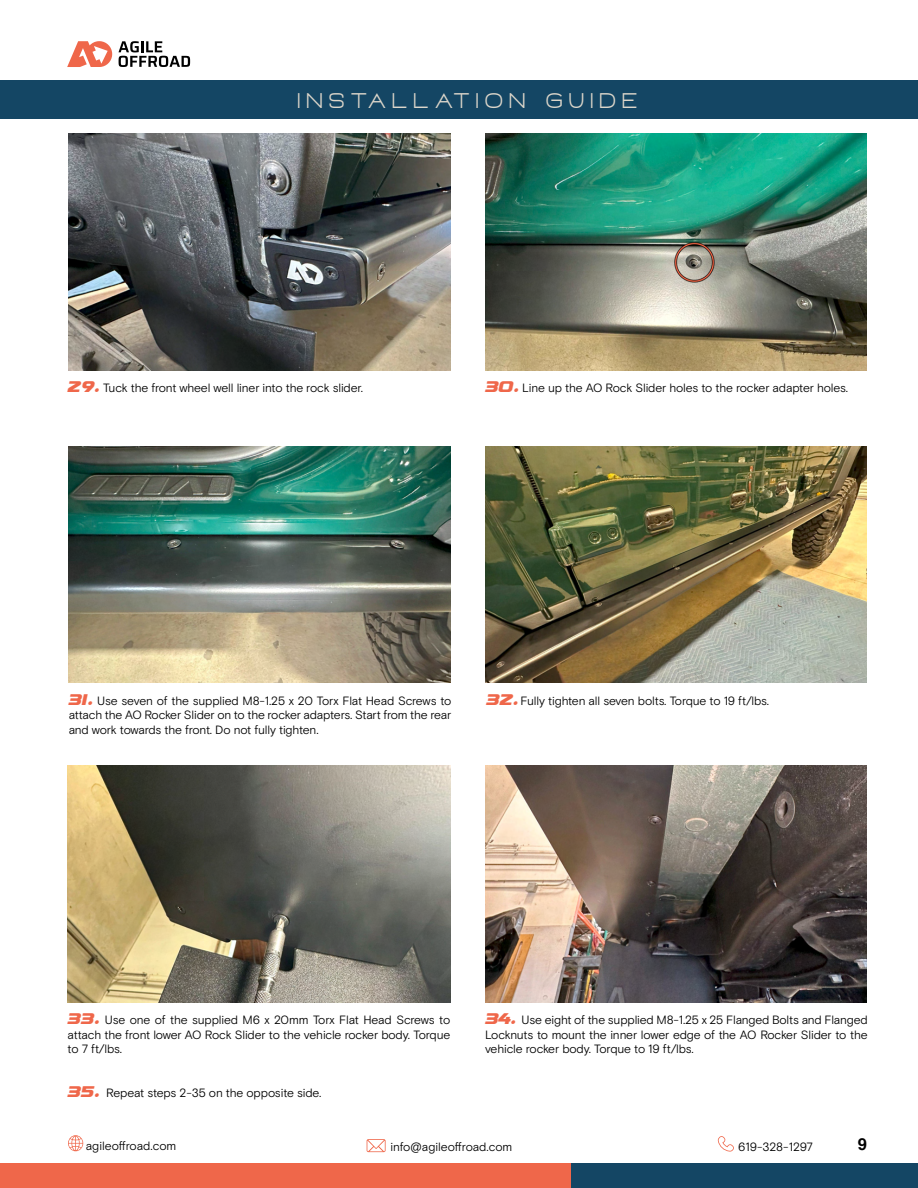
<style>
.page{position:relative;width:918px;height:1188px;background:#fff}
.page>*{position:absolute;margin:0;border:0;box-sizing:border-box;transform-origin:0 0}
.t1{font:500 21px "Neon";letter-spacing:.2em;color:#dcd6ca}
.t2{font:700 16.5px "Helvetica";color:#000}
.t3{font:12px/14.4px "Basis Grotesque Pro Off White";letter-spacing:-.01em;color:#000;text-align:justify}
.s1{font-family:"Renoric";font-size:18px;color:#ef674a}
</style>
<div class="page">
<svg style="left:68px;top:1135px;width:15px;height:16px"></svg>
<svg style="left:367px;top:1139px;width:19px;height:13px"></svg>
<svg style="left:718px;top:1136px;width:16px;height:16px"></svg>
<div style="left:570px;top:1164px;width:348px;height:24px;background:#144664"></div>
<div style="left:0;top:1164px;width:570px;height:24px;background:#ef674a"></div>
<svg style="left:119px;top:41px;width:71px;height:26px"></svg>
<svg style="left:67px;top:41px;width:45px;height:26px"></svg>
<div style="left:0;top:80px;width:918px;height:38px;background:#144664"></div>
<img style="left:69px;top:134px;width:381px;height:236px">
<img style="left:485px;top:134px;width:382px;height:236px">
<img style="left:69px;top:447px;width:381px;height:236px">
<img style="left:485px;top:447px;width:382px;height:236px">
<img style="left:68px;top:766px;width:382px;height:236px">
<img style="left:485px;top:766px;width:382px;height:236px">
<p class="t1" style="left:297px;top:88px;width:343px">INSTALLATION GUIDE</p>
<p class="t3" style="left:68px;top:381px;width:297px"><span class="s1">29.</span> Tuck the front wheel well liner into the rock slider.</p>
<p class="t3" style="left:485px;top:381px;width:364px"><span class="s1">30.</span> Line up the AO Rock Slider holes to the rocker adapter holes.</p>
<p class="t3" style="left:69px;top:694px;width:384px"><span class="s1">31.</span> Use seven of the supplied M8-1.25 x 20 Torx Flat Head Screws to attach the AO Rocker Slider on to the rocker adapters. Start from the rear and work towards the front. Do not fully tighten.</p>
<p class="t3" style="left:486px;top:694px;width:285px"><span class="s1">32.</span> Fully tighten all seven bolts. Torque to 19 ft/lbs.</p>
<p class="t3" style="left:68px;top:1013px;width:384px"><span class="s1">33.</span> Use one of the supplied M6 x 20mm Torx Flat Head Screws to attach the front lower AO Rock Slider to the vehicle rocker body. Torque to 7 ft/lbs.</p>
<p class="t3" style="left:485px;top:1013px;width:384px"><span class="s1">34.</span> Use eight of the supplied M8-1.25 x 25 Flanged Bolts and Flanged Locknuts to mount the inner lower edge of the AO Rocker Slider to the vehicle rocker body. Torque to 19 ft/lbs.</p>
<p class="t3" style="left:68px;top:1085px;width:255px"><span class="s1">35.</span> Repeat steps 2-35 on the opposite side.</p>
<p class="t3" style="left:86px;top:1139px;width:92px">agileoffroad.com</p>
<p class="t3" style="left:390px;top:1139px;width:123px">info@agileoffroad.com</p>
<p class="t3" style="left:738px;top:1139px;width:76px">619-328-1297</p>
<h2 class="t2" style="left:858px;top:1131px;width:11px">9</h2>
</div>
